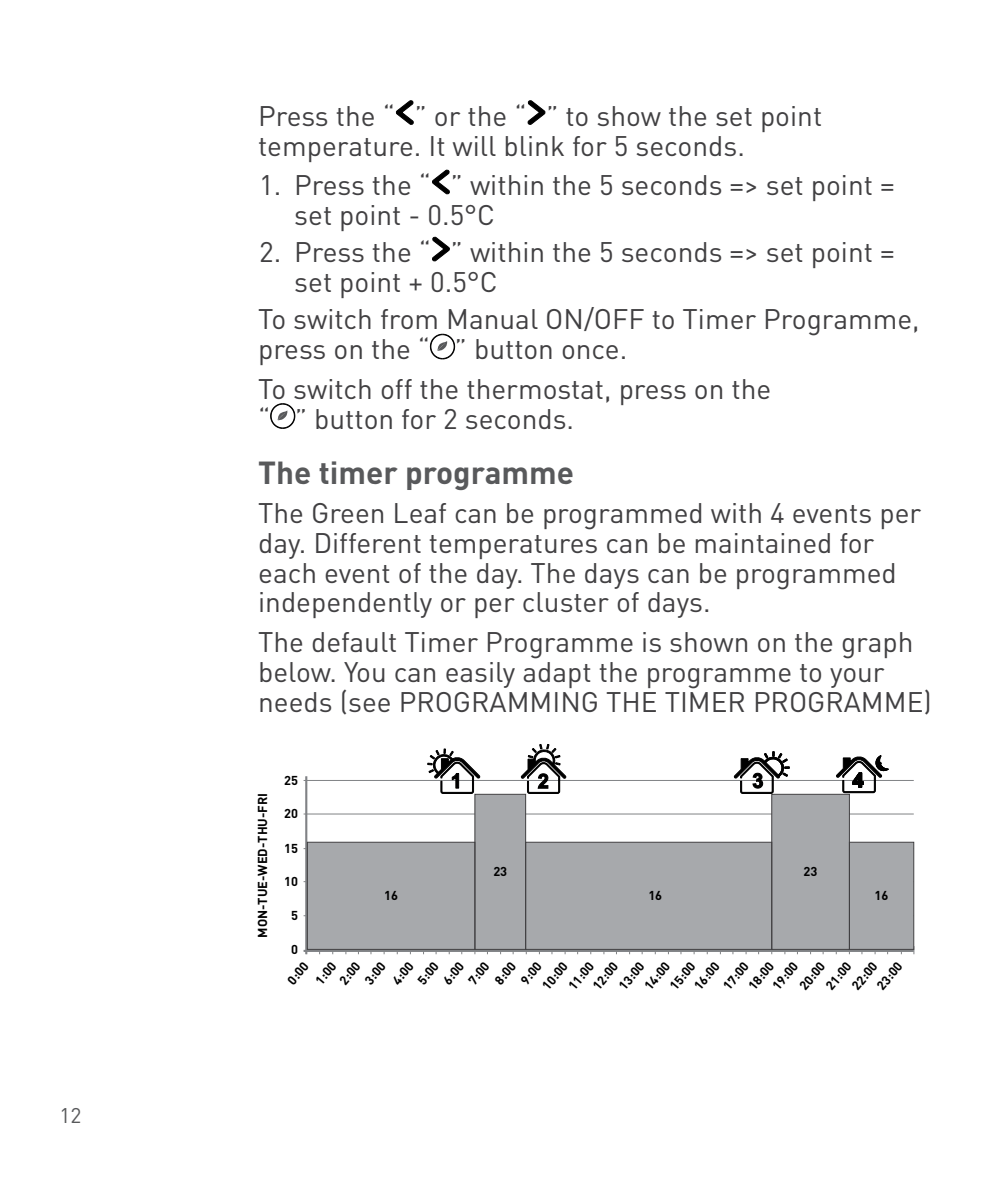
<style>
.page{position:relative;width:993px;height:1191px;background:#fff}
.page>*{position:absolute;margin:0;border:0;box-sizing:border-box;transform-origin:0 0}
.t1{font:700 31.5px "DIN Pro";color:#58595b}
.t2{font:28px/29.8px "DIN Pro";color:#414042}
.t3{font:21px "DIN Pro";color:#58595b}
.t4{font:700 12.95px/21.3px "DIN Pro";color:#000}
</style>
<div class="page">
<svg style="left:396px;top:100px;width:17px;height:25px"></svg>
<svg style="left:527px;top:100px;width:18px;height:25px"></svg>
<svg style="left:432px;top:169px;width:17px;height:25px"></svg>
<svg style="left:432px;top:237px;width:17px;height:24px"></svg>
<svg style="left:430px;top:334px;width:24px;height:25px"></svg>
<svg style="left:270px;top:403px;width:25px;height:25px"></svg>
<hr style="left:303px;top:915px;width:610px;height:1px;background:#808285">
<hr style="left:303px;top:881px;width:610px;height:1px;background:#808285">
<hr style="left:303px;top:848px;width:610px;height:1px;background:#808285">
<hr style="left:303px;top:813px;width:610px;height:1px;background:#808285">
<hr style="left:303px;top:780px;width:610px;height:1px;background:#808285">
<svg style="left:307px;top:794px;width:606px;height:153px;fill:#a7a9ac"></svg>
<hr style="left:305px;top:776px;width:2px;height:178px;background:#808285">
<hr style="left:303px;top:949px;width:610px;height:3px;background:#808285">
<svg style="left:427px;top:748px;width:53px;height:45px"></svg>
<svg style="left:521px;top:744px;width:45px;height:49px"></svg>
<svg style="left:734px;top:751px;width:55px;height:42px"></svg>
<svg style="left:836px;top:755px;width:52px;height:38px"></svg>
<div style="left:307px;top:842px;width:168px;height:107px;border:1px solid #414042"></div>
<div style="left:525px;top:842px;width:246px;height:107px;border:1px solid #414042"></div>
<div style="left:474px;top:794px;width:51px;height:155px;border:1px solid #414042"></div>
<div style="left:771px;top:794px;width:78px;height:155px;border:1px solid #414042"></div>
<div style="left:848px;top:842px;width:65px;height:107px;border:1px solid #414042"></div>
<p class="t3" style="left:60px;top:1100px;width:23px">12</p>
<p class="t2" style="left:258px;top:100px;width:565px">Press the “ ” or the “ ” to show the set point temperature. It will blink for 5 seconds.</p>
<p class="t2" style="left:294px;top:169px;width:601px;text-indent:-35px">1. Press the “ ” within the 5 seconds =&gt; set point = set point - 0.5°C</p>
<p class="t2" style="left:294px;top:236px;width:601px;text-indent:-35px">2. Press the “ ” within the 5 seconds =&gt; set point = set point + 0.5°C</p>
<p class="t2" style="left:258px;top:303px;width:662px">To switch from Manual ON/OFF to Timer Programme, press on the “ ” button once.</p>
<p class="t2" style="left:258px;top:373px;width:514px">To switch off the thermostat, press on the “ ” button for 2 seconds.</p>
<p class="t1" style="left:258px;top:451px;width:317px">The timer programme</p>
<p class="t2" style="left:258px;top:497px;width:664px">The Green Leaf can be programmed with 4 events per day. Different temperatures can be maintained for each event of the day. The days can be programmed independently or per cluster of days.</p>
<p class="t2" style="left:258px;top:626px;width:675px">The default Timer Programme is shown on the graph below. You can easily adapt the programme to your needs (see PROGRAMMING THE TIMER PROGRAMME)</p>
<p class="t4" style="left:251px;top:937px;width:146px;rotate:-90deg">MON-TUE-WED-THU-FRI</p>
<p class="t4" style="left:284px;top:768px;width:15px">25</p>
<p class="t4" style="left:284px;top:802px;width:15px">20</p>
<p class="t4" style="left:284px;top:836px;width:15px">15</p>
<p class="t4" style="left:284px;top:869px;width:15px">10</p>
<p class="t4" style="left:291px;top:904px;width:8px">5</p>
<p class="t4" style="left:291px;top:938px;width:8px">0</p>
<p class="t4" style="left:293px;top:961px;width:26px;text-indent:-18px;rotate:-50deg">0:00<br>1:00</p>
<p class="t4" style="left:344px;top:963px;width:26px;line-height:19.2px;text-indent:-16px;rotate:-50deg">2:00<br>3:00</p>
<p class="t4" style="left:386px;top:975px;width:26px;rotate:-50deg">4:00</p>
<p class="t4" style="left:411px;top:975px;width:26px;rotate:-50deg">5:00</p>
<p class="t4" style="left:437px;top:975px;width:26px;rotate:-50deg">6:00</p>
<p class="t4" style="left:462px;top:975px;width:26px;rotate:-50deg">7:00</p>
<p class="t4" style="left:488px;top:975px;width:26px;rotate:-50deg">8:00</p>
<p class="t4" style="left:514px;top:975px;width:26px;rotate:-50deg">9:00</p>
<p class="t4" style="left:536px;top:980px;width:33px;rotate:-50deg">10:00</p>
<p class="t4" style="left:562px;top:980px;width:33px;rotate:-50deg">11:00</p>
<p class="t4" style="left:586px;top:980px;width:33px;rotate:-50deg">12:00</p>
<p class="t4" style="left:612px;top:980px;width:33px;rotate:-50deg">13:00</p>
<p class="t4" style="left:638px;top:980px;width:33px;rotate:-50deg">14:00</p>
<p class="t4" style="left:663px;top:980px;width:33px;rotate:-50deg">15:00</p>
<p class="t4" style="left:493px;top:860px;width:15px">23</p>
<p class="t4" style="left:803px;top:860px;width:15px">23</p>
<p class="t4" style="left:648px;top:883px;width:15px">16</p>
<p class="t4" style="left:874px;top:884px;width:15px">16</p>
<p class="t4" style="left:384px;top:883px;width:15px">16</p>
<p class="t4" style="left:766px;top:980px;width:33px;rotate:-50deg">19:00</p>
<p class="t4" style="left:793px;top:980px;width:33px;rotate:-50deg">20:00</p>
<p class="t4" style="left:819px;top:980px;width:33px;rotate:-50deg">21:00</p>
<p class="t4" style="left:845px;top:980px;width:33px;rotate:-50deg">22:00</p>
<p class="t4" style="left:870px;top:980px;width:33px;rotate:-50deg">23:00</p>
<p class="t4" style="left:687px;top:980px;width:33px;rotate:-50deg">16:00</p>
<p class="t4" style="left:716px;top:980px;width:33px;rotate:-50deg">17:00</p>
<p class="t4" style="left:742px;top:980px;width:33px;rotate:-50deg">18:00</p>
</div>
